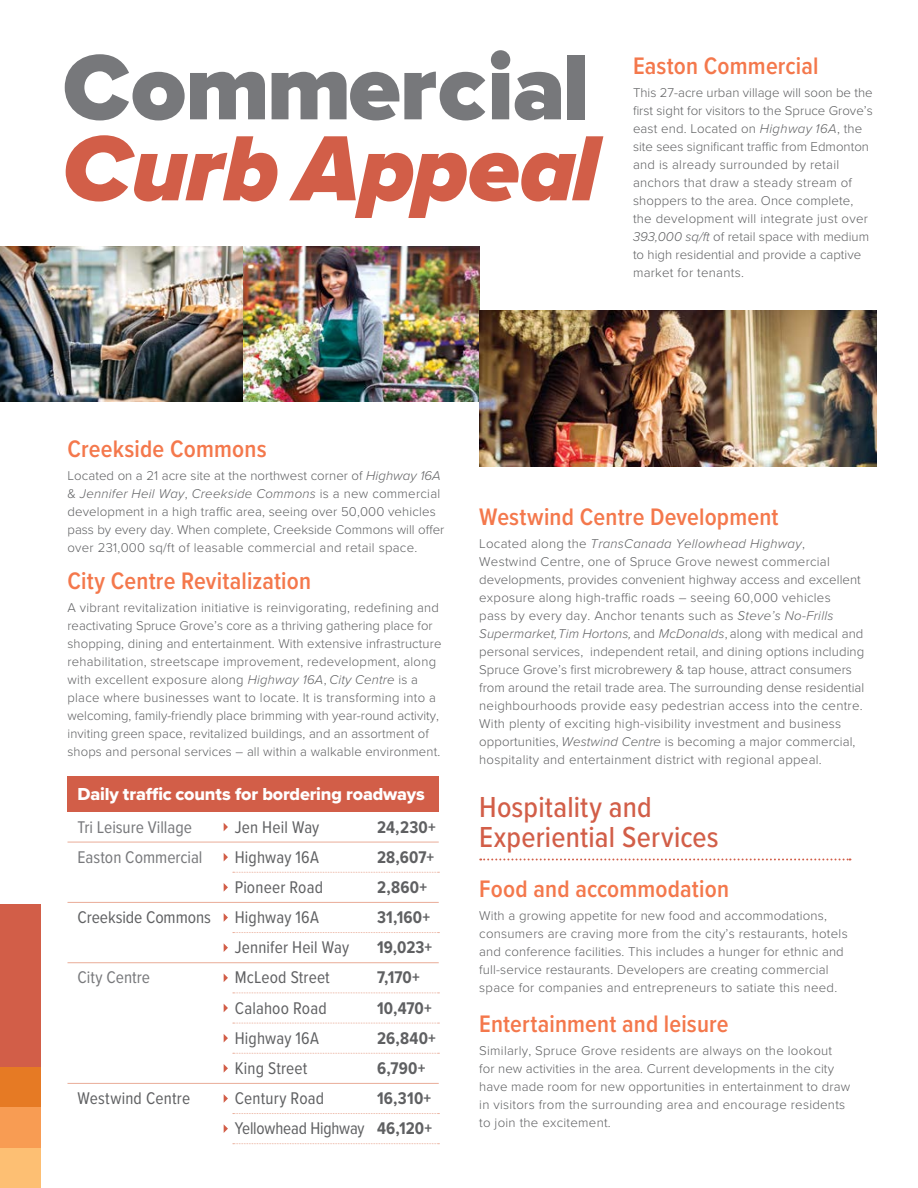
<style>
.page{position:relative;width:918px;height:1188px;background:#fff}
.page>*{position:absolute;margin:0;border:0;box-sizing:border-box;transform-origin:0 0}
.t1{font:900 96px "Proxima Nova";letter-spacing:-.01em;color:#77787b}
.t2{font:italic 900 96px "Proxima Nova";color:#d25e48}
.t3{font:500 30px/30px "Proxima Nova Cond";letter-spacing:.005em;color:#d25e48}
.t4{font:600 24.75px "Proxima Nova Cond";letter-spacing:.005em;color:#f4784c}
.t5{font:18px "Proxima Nova Extrabld";letter-spacing:-.01em;color:#fff}
.t6{font:17.55px/30.2px "Proxima Nova Cond";letter-spacing:.01em;color:#5f6062}
.t7{font:700 17.55px/30.2px "Proxima Nova Cond";letter-spacing:.01em;color:#5f6062}
.t8{font:17.55px/30.2px "Proxima Nova Cond";color:#77787b}
.t9{font:300 13.2px/18px "Proxima Nova";letter-spacing:.01em;color:#5f6062}
.s1{font-style:italic}
</style>
<div class="page">
<img style="left:0;top:247px;width:479px;height:155px">
<img style="left:479px;top:310px;width:398px;height:156px">
<svg style="left:480px;top:859px;width:371px;height:1px"></svg>
<div style="left:68px;top:777px;width:371px;height:35px;background:#d25e48"></div>
<hr style="left:68px;top:842px;width:371px;height:1px;background:#e9ac98">
<hr style="left:68px;top:902px;width:371px;height:1px;background:#e9ac98">
<svg style="left:233px;top:872px;width:206px;height:1px"></svg>
<hr style="left:68px;top:962px;width:371px;height:1px;background:#e9ac98">
<hr style="left:68px;top:1083px;width:371px;height:1px;background:#e9ac98">
<svg style="left:233px;top:993px;width:206px;height:1px"></svg>
<svg style="left:233px;top:932px;width:206px;height:1px"></svg>
<svg style="left:233px;top:1023px;width:206px;height:1px"></svg>
<svg style="left:233px;top:1053px;width:206px;height:1px"></svg>
<svg style="left:233px;top:1113px;width:206px;height:1px"></svg>
<svg style="left:233px;top:1143px;width:206px;height:1px"></svg>
<svg style="left:224px;top:823px;width:4px;height:8px"></svg>
<svg style="left:224px;top:853px;width:4px;height:8px"></svg>
<svg style="left:224px;top:883px;width:4px;height:8px"></svg>
<svg style="left:224px;top:913px;width:4px;height:9px"></svg>
<svg style="left:224px;top:944px;width:4px;height:8px"></svg>
<svg style="left:224px;top:974px;width:4px;height:8px"></svg>
<svg style="left:224px;top:1004px;width:4px;height:8px"></svg>
<svg style="left:224px;top:1034px;width:4px;height:8px"></svg>
<svg style="left:224px;top:1064px;width:4px;height:8px"></svg>
<svg style="left:224px;top:1094px;width:4px;height:9px"></svg>
<svg style="left:224px;top:1125px;width:4px;height:8px"></svg>
<div style="left:0;top:904px;width:40px;height:284px;background:#d25e48"></div>
<div style="left:0;top:1066px;width:40px;height:41px;background:#e67a24"></div>
<div style="left:0;top:1148px;width:40px;height:40px;background:#fdbf73"></div>
<div style="left:0;top:1107px;width:40px;height:41px;background:#f89c53"></div>
<h1 class="t1" style="left:63px;top:43px;width:528px">Commercial</h1>
<h1 class="t2" style="left:63px;top:97px;width:538px">Curb Appeal</h1>
<h3 class="t4" style="left:633px;top:47px;width:187px">Easton Commercial</h3>
<p class="t9" style="left:633px;top:83px;width:241px">This 27-acre urban village will soon be the first sight for visitors to the Spruce Grove’s east end. Located on <span class="s1">Highway 16A</span>, the site sees significant traffic from Edmonton and is already surrounded by retail anchors that draw a steady stream of shoppers to the area. Once complete, the development will integrate just over <span class="s1">393,000 sq/ft</span> of retail space with medium to high residential and provide a captive market for tenants.</p>
<h3 class="t4" style="left:68px;top:430px;width:201px">Creekside Commons</h3>
<p class="t9" style="left:67px;top:466px;width:378px">Located on a 21 acre site at the northwest corner of <span class="s1">Highway 16A </span>&amp; <span class="s1">Jennifer Heil Way</span>, <span class="s1">Creekside Commons</span> is a new commercial development in a high traffic area, seeing over 50,000 vehicles pass by every day. When complete, Creekside Commons will offer over 231,000 sq/ft of leasable commercial and retail space.</p>
<h3 class="t4" style="left:68px;top:563px;width:245px">City Centre Revitalization</h3>
<p class="t9" style="left:68px;top:598px;width:376px">A vibrant revitalization initiative is reinvigorating, redefining and reactivating Spruce Grove’s core as a thriving gathering place for shopping, dining and entertainment. With extensive infrastructure rehabilitation, streetscape improvement, redevelopment, along with excellent exposure along <span class="s1">Highway 16A</span>, <span class="s1">City Centre</span> is a place where businesses want to locate. It is transforming into a welcoming, family-friendly place brimming with year-round activity, inviting green space, revitalized buildings, and an assortment of shops and personal services – all within a walkable environment.</p>
<h3 class="t5" style="left:78px;top:781px;width:349px">Daily traffic counts for bordering roadways</h3>
<h3 class="t8" style="left:78px;top:811px;width:126px">Tri Leisure Village<br>Easton Commercial</h3>
<h3 class="t6" style="left:78px;top:902px;width:135px">Creekside Commons</h3>
<h3 class="t8" style="left:78px;top:962px;width:74px">City Centre</h3>
<h3 class="t6" style="left:78px;top:1082px;width:114px">Westwind Centre</h3>
<h3 class="t6" style="left:235px;top:811px;width:131px">Jen Heil Way<br>Highway 16A<br>Pioneer Road<br>Highway 16A<br>Jennifer Heil Way<br>McLeod Street<br>Calahoo Road<br>Highway 16A<br>King Street<br>Century Road<br>Yellowhead Highway</h3>
<h3 class="t7" style="left:377px;top:812px;width:60px">24,230+<br>28,607+<br>2,860+<br>31,160+<br>19,023+<br>7,170+<br>10,470+<br>26,840+<br>6,790+<br>16,310+<br>46,120+</h3>
<h3 class="t4" style="left:479px;top:498px;width:301px">Westwind Centre Development</h3>
<p class="t9" style="left:479px;top:534px;width:387px">Located along the <span class="s1">TransCanada Yellowhead Highway</span>, Westwind Centre, one of Spruce Grove newest commercial developments, provides convenient highway access and excellent exposure along high-traffic roads – seeing 60,000 vehicles<br>pass by every day. Anchor tenants such as <span class="s1">Steve’s No-Frills Supermarket, Tim Hortons,</span> and <span class="s1">McDonalds</span>, along with medical and personal services, independent retail, and dining options including Spruce Grove’s first microbrewery &amp; tap house, attract consumers from around the retail trade area. The surrounding dense residential neighbourhoods provide easy pedestrian access into the centre.<br>With plenty of exciting high-visibility investment and business opportunities, <span class="s1">Westwind Centre</span> is becoming a major commercial, hospitality and entertainment district with regional appeal.</p>
<h2 class="t3" style="left:479px;top:791px;width:241px">Hospitality and<br>Experiential Services</h2>
<h3 class="t4" style="left:479px;top:871px;width:251px">Food and accommodation</h3>
<p class="t9" style="left:479px;top:906px;width:370px">With a growing appetite for new food and accommodations, consumers are craving more from the city’s restaurants, hotels and conference facilities. This includes a hunger for ethnic and full-service restaurants. Developers are creating commercial space for companies and entrepreneurs to satiate this need.</p>
<h3 class="t4" style="left:479px;top:1005px;width:251px">Entertainment and leisure</h3>
<p class="t9" style="left:479px;top:1041px;width:373px">Similarly, Spruce Grove residents are always on the lookout for new activities in the area. Current developments in the city have made room for new opportunities in entertainment to draw in visitors from the surrounding area and encourage residents to join the excitement.</p>
</div>
